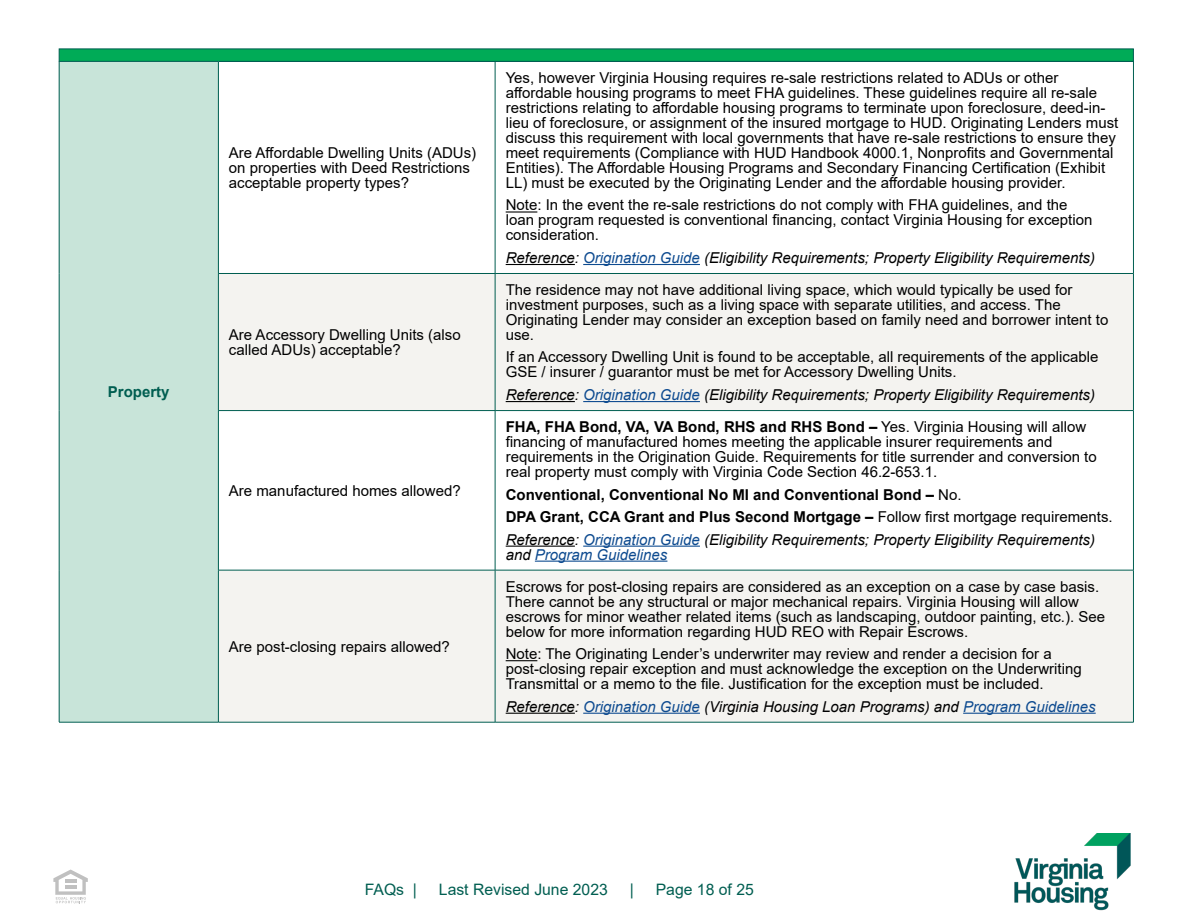
<style>
.page{position:relative;width:1188px;height:918px;background:#fff}
.page>*{position:absolute;margin:0;border:0;box-sizing:border-box;transform-origin:0 0}
.t1{font:15.75px "Arial";color:#005e51}
.t2{font:15px/15px "Arial";color:#000}
.t3{font:italic 15px "Arial";color:#000}
.t4{font:700 15px/22.5px "Arial";color:#000}
.t5{font:italic 15px "Arial";color:#0e4b90}
.t6{font:700 15px "Arial";color:#005e51}
.s1{color:#0e4b90}
.s2{font-weight:700}
.s3{font-weight:400}
.s4{font-weight:400;font-style:italic}
.s5{font-weight:400;font-style:italic;color:#0e4b90}
.s6{color:#000}
</style>
<div class="page">
<img style="left:1014px;top:833px;width:117px;height:78px">
<svg style="left:53px;top:870px;width:35px;height:33px"></svg>
<div style="left:59px;top:49px;width:1075px;height:13px;background:#00ab57;border:1px solid #005e51"></div>
<div style="left:59px;top:61px;width:159px;height:661px;background:#c8e4d9"></div>
<svg style="left:219px;top:274px;width:914px;height:448px;fill:#f4f3f0"></svg>
<hr style="left:59px;top:62px;width:1px;height:211px;background:#005e51">
<hr style="left:59px;top:273px;width:1px;height:138px;background:#005e51">
<hr style="left:59px;top:411px;width:1px;height:159px;background:#005e51">
<hr style="left:59px;top:570px;width:1px;height:152px;background:#005e51">
<hr style="left:59px;top:61px;width:159px;height:1px;background:#005e51">
<hr style="left:59px;top:722px;width:159px;height:1px;background:#005e51">
<hr style="left:218px;top:61px;width:277px;height:1px;background:#005e51">
<hr style="left:218px;top:62px;width:1px;height:211px;background:#005e51">
<hr style="left:495px;top:61px;width:639px;height:1px;background:#005e51">
<hr style="left:495px;top:62px;width:1px;height:211px;background:#005e51">
<hr style="left:1133px;top:62px;width:1px;height:211px;background:#005e51">
<hr style="left:218px;top:273px;width:277px;height:1px;background:#005e51">
<hr style="left:218px;top:274px;width:1px;height:136px;background:#005e51">
<hr style="left:495px;top:273px;width:639px;height:1px;background:#005e51">
<hr style="left:495px;top:274px;width:1px;height:136px;background:#005e51">
<hr style="left:1133px;top:274px;width:1px;height:136px;background:#005e51">
<hr style="left:218px;top:410px;width:277px;height:1px;background:#005e51">
<hr style="left:218px;top:411px;width:1px;height:159px;background:#005e51">
<hr style="left:495px;top:410px;width:639px;height:1px;background:#005e51">
<hr style="left:495px;top:411px;width:1px;height:159px;background:#005e51">
<hr style="left:1133px;top:411px;width:1px;height:159px;background:#005e51">
<hr style="left:218px;top:570px;width:277px;height:1px;background:#005e51">
<hr style="left:218px;top:570px;width:1px;height:152px;background:#005e51">
<hr style="left:495px;top:570px;width:639px;height:1px;background:#005e51">
<hr style="left:495px;top:570px;width:1px;height:152px;background:#005e51">
<hr style="left:1133px;top:570px;width:1px;height:152px;background:#005e51">
<hr style="left:218px;top:722px;width:277px;height:1px;background:#005e51">
<hr style="left:495px;top:722px;width:639px;height:1px;background:#005e51">
<hr style="left:506px;top:211px;width:31px;height:2px;background:#000">
<hr style="left:506px;top:264px;width:69px;height:1px;background:#000">
<hr style="left:583px;top:264px;width:117px;height:1px;background:#0e4b90">
<hr style="left:506px;top:401px;width:69px;height:1px;background:#000">
<hr style="left:583px;top:401px;width:117px;height:1px;background:#0e4b90">
<hr style="left:506px;top:546px;width:69px;height:1px;background:#000">
<hr style="left:583px;top:546px;width:117px;height:1px;background:#0e4b90">
<hr style="left:535px;top:561px;width:132px;height:1px;background:#0e4b90">
<hr style="left:506px;top:660px;width:31px;height:1px;background:#000">
<hr style="left:506px;top:713px;width:69px;height:1px;background:#000">
<hr style="left:583px;top:713px;width:117px;height:1px;background:#0e4b90">
<hr style="left:963px;top:713px;width:133px;height:1px;background:#0e4b90">
<p class="t6" style="left:108px;top:381px;width:63px">Property</p>
<p class="t2" style="left:229px;top:145px;width:249px">Are Affordable Dwelling Units (ADUs) on properties with Deed Restrictions acceptable property types?</p>
<p class="t2" style="left:229px;top:327px;width:233px">Are Accessory Dwelling Units (also called ADUs) acceptable?</p>
<p class="t2" style="left:229px;top:483px;width:233px">Are manufactured homes allowed?</p>
<p class="t2" style="left:229px;top:639px;width:222px">Are post-closing repairs allowed?</p>
<p class="t2" style="left:506px;top:70px;width:614px">Yes, however Virginia Housing requires re-sale restrictions related to ADUs or other affordable housing programs to meet FHA guidelines. These guidelines require all re-sale restrictions relating to affordable housing programs to terminate upon foreclosure, deed-in&shy;lieu of foreclosure, or assignment of the insured mortgage to HUD. Originating Lenders must discuss this requirement with local governments that have re-sale restrictions to ensure they meet requirements (Compliance with HUD Handbook 4000.1, Nonprofits and Governmental Entities). The Affordable Housing Programs and Secondary Financing Certification (Exhibit LL) must be executed by the Originating Lender and the affordable housing provider.</p>
<p class="t2" style="left:506px;top:198px;width:588px">Note: In the event the re-sale restrictions do not comply with FHA guidelines, and the loan program requested is conventional financing, contact Virginia Housing for exception consideration.</p>
<p class="t3" style="left:506px;top:248px;width:591px">Reference: <span class="s1">Origination Guide</span> (Eligibility Requirements; Property Eligibility Requirements)</p>
<p class="t2" style="left:506px;top:282px;width:604px">The residence may not have additional living space, which would typically be used for investment purposes, such as a living space with separate utilities, and access. The Originating Lender may consider an exception based on family need and borrower intent to use.</p>
<p class="t2" style="left:506px;top:350px;width:594px">If an Accessory Dwelling Unit is found to be acceptable, all requirements of the applicable<br>GSE / insurer / guarantor must be met for Accessory Dwelling Units.</p>
<p class="t3" style="left:506px;top:385px;width:591px">Reference: <span class="s1">Origination Guide</span> (Eligibility Requirements; Property Eligibility Requirements)</p>
<p class="t2" style="left:506px;top:419px;width:593px"><span class="s2">FHA, FHA Bond, VA, VA Bond, RHS and RHS Bond –</span> Yes. Virginia Housing will allow financing of manufactured homes meeting the applicable insurer requirements and requirements in the Origination Guide. Requirements for title surrender and conversion to real property must comply with Virginia Code Section 46.2-653.1.</p>
<p class="t4" style="left:506px;top:483px;width:609px">Conventional, Conventional No MI and Conventional Bond – <span class="s3">No.<br></span>DPA Grant, CCA Grant and Plus Second Mortgage – <span class="s3">Follow first mortgage requirements.<br></span><span class="s4">Reference:</span> <span class="s5">Origination Guide</span> <span class="s4">(Eligibility Requirements; Property Eligibility Requirements)</span></p>
<p class="t5" style="left:506px;top:545px;width:163px"><span class="s6">and</span> Program Guidelines</p>
<p class="t2" style="left:506px;top:579px;width:601px">Escrows for post-closing repairs are considered as an exception on a case by case basis.<br>There cannot be any structural or major mechanical repairs. Virginia Housing will allow escrows for minor weather related items (such as landscaping, outdoor painting, etc.). See below for more information regarding HUD REO with Repair Escrows.</p>
<p class="t2" style="left:506px;top:646px;width:578px">Note: The Originating Lender’s underwriter may review and render a decision for a post-closing repair exception and must acknowledge the exception on the Underwriting<br>Transmittal or a memo to the file. Justification for the exception must be included.</p>
<p class="t3" style="left:506px;top:697px;width:592px">Reference: <span class="s1">Origination Guide</span> (Virginia Housing Loan Programs) and <span class="s1">Program Guidelines</span></p>
<p class="t1" style="left:365px;top:879px;width:54px">FAQs |</p>
<p class="t1" style="left:439px;top:879px;width:170px">Last Revised June 2023</p>
<p class="t1" style="left:630px;top:879px;width:6px">|</p>
<p class="t1" style="left:656px;top:879px;width:100px">Page 18 of 25</p>
</div>
